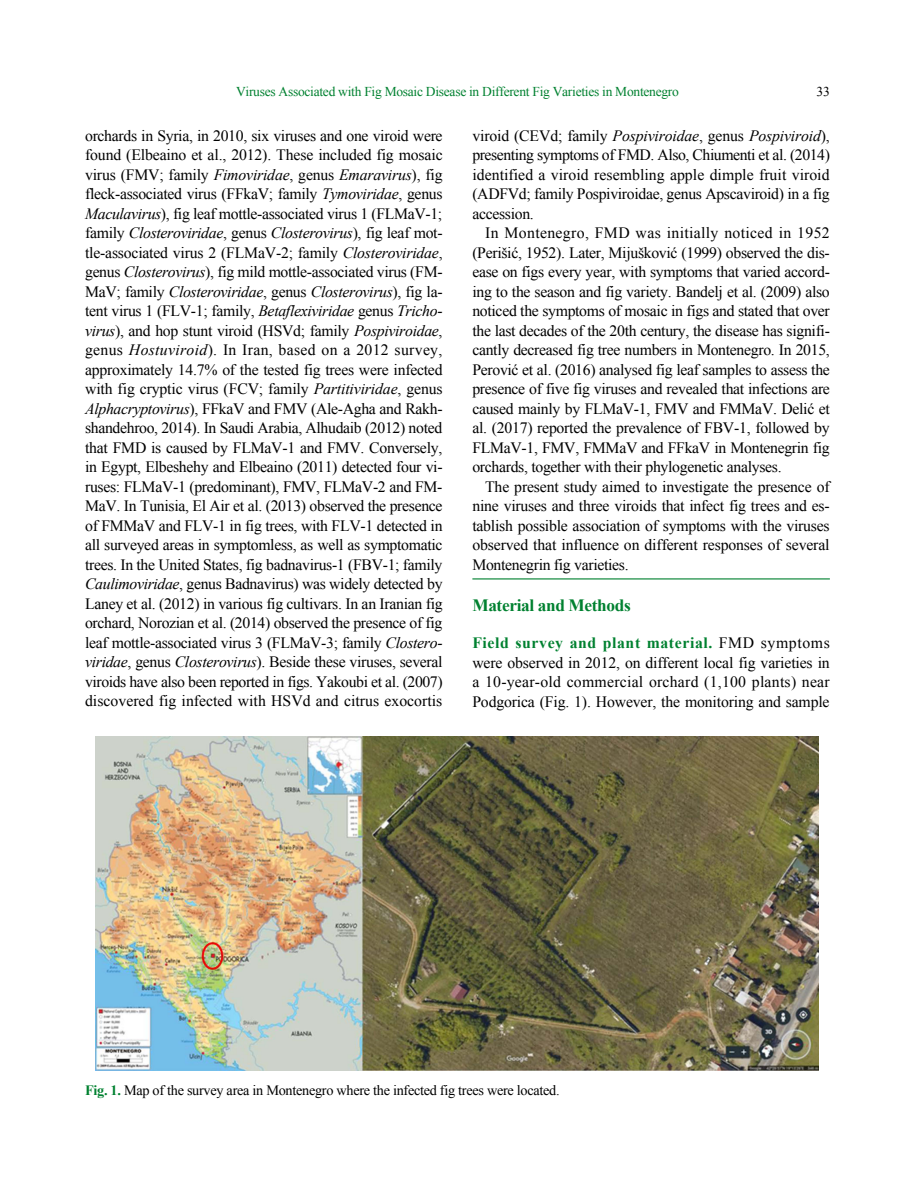
<style>
.page{position:relative;width:915px;height:1191px;background:#fff}
.page>*{position:absolute;margin:0;border:0;box-sizing:border-box;transform-origin:0 0}
.t1{font:700 17.25px "Times New Roman";letter-spacing:-.02em;color:#008130}
.t2{font:15.75px/19.5px "Times New Roman";letter-spacing:-.02em;color:#000;text-align:justify}
.t3{font:14.25px "Times New Roman";letter-spacing:-.02em;color:#000}
.t4{font:13.5px "Times New Roman";letter-spacing:-.02em;color:#008130}
.t5{font:13.5px "Times New Roman";color:#000}
.s1{font-style:italic}
.s2{font-weight:700;color:#008130}
</style>
<div class="page">
<hr style="left:472px;top:578px;width:357px;height:1px;background:#008130">
<img style="left:96px;top:737px;width:722px;height:334px">
<p class="t4" style="left:236px;top:83px;width:444px">Viruses Associated with Fig Mosaic Disease in Different Fig Varieties in Montenegro</p>
<p class="t5" style="left:816px;top:83px;width:15px">33</p>
<p class="t2" style="left:85px;top:125px;width:359px">orchards in Syria, in 2010, six viruses and one viroid were found (Elbeaino et al., 2012). These included fig mosaic virus (FMV; family <span class="s1">Fimoviridae</span>, genus <span class="s1">Emaravirus</span>), fig fleck-associated virus (FFkaV; family <span class="s1">Tymoviridae</span>, genus <span class="s1">Maculavirus</span>), fig leaf mottle-associated virus 1 (FLMaV-1; family <span class="s1">Closteroviridae</span>, genus <span class="s1">Closterovirus</span>), fig leaf mot&shy;tle-associated virus 2 (FLMaV-2; family <span class="s1">Closteroviridae</span>, genus <span class="s1">Closterovirus</span>), fig mild mottle-associated virus (FM-MaV; family <span class="s1">Closteroviridae</span>, genus <span class="s1">Closterovirus</span>), fig la&shy;tent virus 1 (FLV-1; family, <span class="s1">Betaflexiviridae</span> genus <span class="s1">Tricho&shy;virus</span>), and hop stunt viroid (HSVd; family <span class="s1">Pospiviroidae</span>, genus <span class="s1">Hostuviroid</span>). In Iran, based on a 2012 survey, approximately 14.7% of the tested fig trees were infected with fig cryptic virus (FCV; family <span class="s1">Partitiviridae</span>, genus <span class="s1">Alphacryptovirus</span>), FFkaV and FMV (Ale-Agha and Rakh&shy;shandehroo, 2014). In Saudi Arabia, Alhudaib (2012) noted that FMD is caused by FLMaV-1 and FMV. Conversely, in Egypt, Elbeshehy and Elbeaino (2011) detected four vi&shy;ruses: FLMaV-1 (predominant), FMV, FLMaV-2 and FM-MaV. In Tunisia, El Air et al. (2013) observed the presence of FMMaV and FLV-1 in fig trees, with FLV-1 detected in all surveyed areas in symptomless, as well as symptomatic trees. In the United States, fig badnavirus-1 (FBV-1; family <span class="s1">Caulimoviridae</span>, genus Badnavirus) was widely detected by Laney et al. (2012) in various fig cultivars. In an Iranian fig orchard, Norozian et al. (2014) observed the presence of fig leaf mottle-associated virus 3 (FLMaV-3; family <span class="s1">Clostero&shy;viridae</span>, genus <span class="s1">Closterovirus</span>). Beside these viruses, several viroids have also been reported in figs. Yakoubi et al. (2007) discovered fig infected with HSVd and citrus exocortis</p>
<p class="t2" style="left:472px;top:125px;width:359px">viroid (CEVd; family <span class="s1">Pospiviroidae</span>, genus <span class="s1">Pospiviroid</span>), presenting symptoms of FMD. Also, Chiumenti et al. (2014) identified a viroid resembling apple dimple fruit viroid (ADFVd; family Pospiviroidae, genus Apscaviroid) in a fig accession.</p>
<p class="t2" style="left:472px;top:223px;width:359px;text-indent:13px">In Montenegro, FMD was initially noticed in 1952 (Perišić, 1952). Later, Mijušković (1999) observed the dis&shy;ease on figs every year, with symptoms that varied accord&shy;ing to the season and fig variety. Bandelj et al. (2009) also noticed the symptoms of mosaic in figs and stated that over the last decades of the 20th century, the disease has signifi&shy;cantly decreased fig tree numbers in Montenegro. In 2015, Perović et al. (2016) analysed fig leaf samples to assess the presence of five fig viruses and revealed that infections are caused mainly by FLMaV-1, FMV and FMMaV. Delić et al. (2017) reported the prevalence of FBV-1, followed by FLMaV-1, FMV, FMMaV and FFkaV in Montenegrin fig orchards, together with their phylogenetic analyses.</p>
<p class="t2" style="left:472px;top:476px;width:359px;text-indent:13px">The present study aimed to investigate the presence of nine viruses and three viroids that infect fig trees and es&shy;tablish possible association of symptoms with the viruses observed that influence on different responses of several Montenegrin fig varieties.</p>
<p class="t1" style="left:472px;top:593px;width:160px">Material and Methods</p>
<p class="t2" style="left:472px;top:633px;width:359px"><span class="s2">Field survey and plant material.</span> FMD symptoms were observed in 2012, on different local fig varieties in a 10-year-old commercial orchard (1,100 plants) near Podgorica (Fig. 1). However, the monitoring and sample</p>
<p class="t3" style="left:85px;top:1081px;width:476px"><span class="s2">Fig. 1.</span> Map of the survey area in Montenegro where the infected fig trees were located.</p>
</div>
